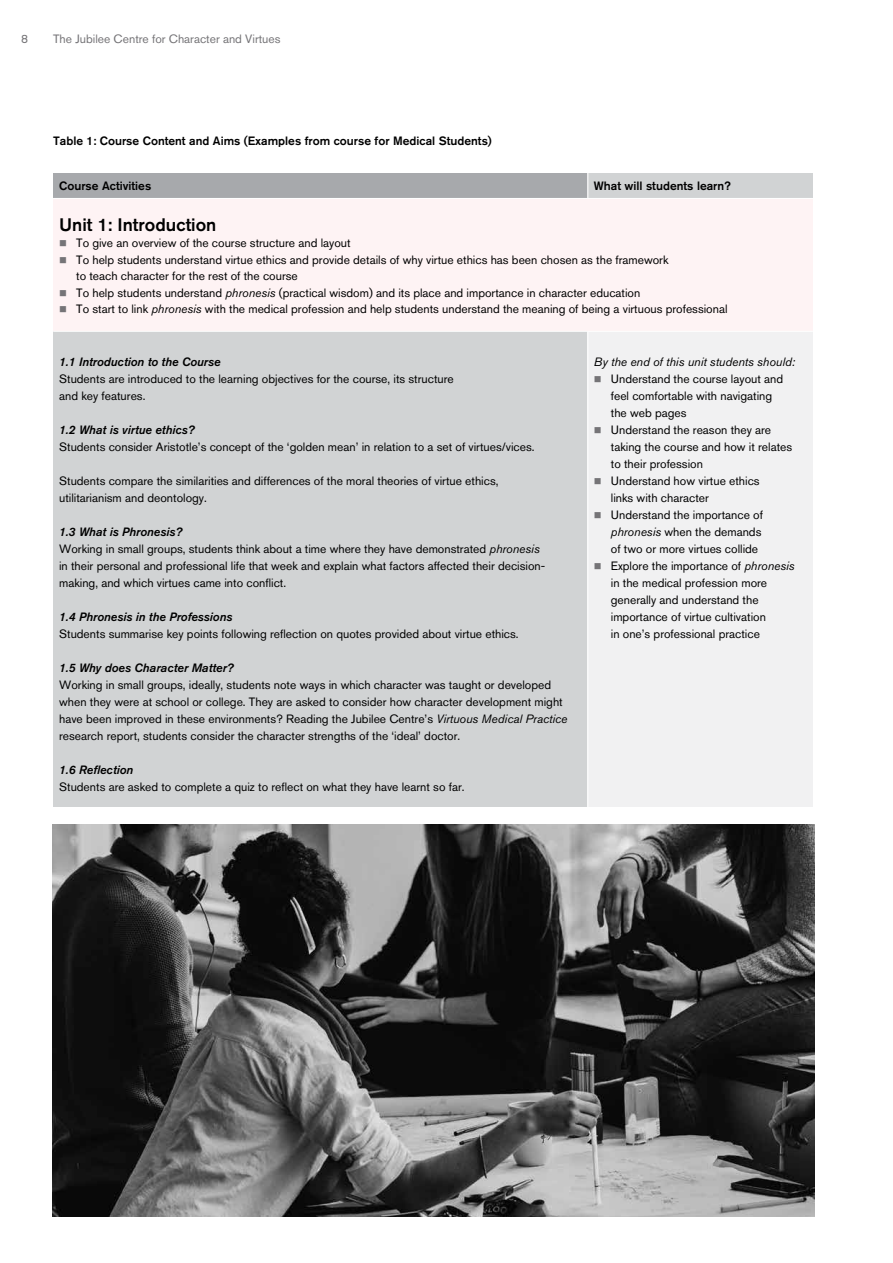
<style>
.page{position:relative;width:893px;height:1263px;background:#fff}
.page>*{position:absolute;margin:0;border:0;box-sizing:border-box;transform-origin:0 0}
.t1{font:500 18px "Akzidenz Grotesk BQ";color:#000}
.t2{font:12px/17px "Akzidenz Grotesk BQ";color:#000}
.t3{font:italic 12px "Akzidenz Grotesk BQ Med";color:#000}
.t4{font:500 12px "Akzidenz Grotesk BQ";color:#000}
.t5{font:12px "Akzidenz Grotesk BQ";color:#757477}
.t6{font:italic 12px "Akzidenz Grotesk BQ";color:#000}
.s1{color:#757477}
.s2{font-style:italic}
</style>
<div class="page">
<div style="left:53px;top:173px;width:535px;height:25px;background:#a7a9ac"></div>
<div style="left:588px;top:173px;width:225px;height:25px;background:#d1d3d4"></div>
<div style="left:53px;top:198px;width:760px;height:133px;background:#fef3f4"></div>
<div style="left:53px;top:331px;width:535px;height:476px;background:#d1d3d4"></div>
<div style="left:588px;top:331px;width:225px;height:476px;background:#f1f1f2"></div>
<svg style="left:587px;top:173px;width:1px;height:25px"></svg>
<hr style="left:53px;top:198px;width:535px;height:1px;background:#fff">
<hr style="left:588px;top:198px;width:225px;height:1px;background:#fff">
<hr style="left:53px;top:331px;width:535px;height:1px;background:#fff">
<hr style="left:588px;top:331px;width:225px;height:1px;background:#fff">
<hr style="left:587px;top:332px;width:1px;height:475px;background:#fff">
<img style="left:53px;top:825px;width:761px;height:391px">
<p class="t5" style="left:21px;top:32px;width:8px">8</p>
<p class="t5" style="left:53px;top:32px;width:229px">The Jubilee Centre for Character and Virtues</p>
<p class="t4" style="left:53px;top:133px;width:440px">Table 1: Course Content and Aims (Examples from course for Medical Students)</p>
<p class="t4" style="left:59px;top:179px;width:94px">Course Activities</p>
<p class="t4" style="left:594px;top:179px;width:139px">What will students learn?</p>
<h1 class="t1" style="left:59px;top:213px;width:159px">Unit 1: Introduction</h1>
<p class="t2" style="left:59px;top:234px;width:293px"><span class="s1">■</span> To give an overview of the course structure and layout</p>
<p class="t2" style="left:76px;top:251px;width:594px;line-height:16.5px;text-indent:-17px"><span class="s1">■</span> To help students understand virtue ethics and provide details of why virtue ethics has been chosen as the framework to teach character for the rest of the course</p>
<p class="t2" style="left:59px;top:284px;width:583px"><span class="s1">■</span> To help students understand <span class="s2">phronesis</span> (practical wisdom) and its place and importance in character education</p>
<p class="t2" style="left:59px;top:300px;width:670px"><span class="s1">■</span> To start to link <span class="s2">phronesis</span> with the medical profession and help students understand the meaning of being a virtuous professional</p>
<p class="t3" style="left:59px;top:355px;width:163px">1.1 Introduction to the Course</p>
<p class="t2" style="left:59px;top:370px;width:396px">Students are introduced to the learning objectives for the course, its structure and key features.</p>
<p class="t3" style="left:59px;top:423px;width:137px">1.2 What is virtue ethics?</p>
<p class="t2" style="left:59px;top:438px;width:477px">Students consider Aristotle’s concept of the ‘golden mean’ in relation to a set of virtues/vices.</p>
<p class="t2" style="left:59px;top:472px;width:441px">Students compare the similarities and differences of the moral theories of virtue ethics, utilitarianism and deontology.</p>
<p class="t3" style="left:59px;top:525px;width:124px">1.3 What is Phronesis?</p>
<p class="t2" style="left:59px;top:540px;width:487px">Working in small groups, students think about a time where they have demonstrated <span class="s2">phronesis </span>in their personal and professional life that week and explain what factors affected their decision&shy;making, and which virtues came into conflict.</p>
<p class="t3" style="left:59px;top:610px;width:175px">1.4 Phronesis in the Professions</p>
<p class="t2" style="left:59px;top:625px;width:461px">Students summarise key points following reflection on quotes provided about virtue ethics.</p>
<p class="t3" style="left:59px;top:661px;width:176px">1.5 Why does Character Matter?</p>
<p class="t2" style="left:59px;top:676px;width:510px">Working in small groups, ideally, students note ways in which character was taught or developed when they were at school or college. They are asked to consider how character development might have been improved in these environments? Reading the Jubilee Centre’s <span class="s2">Virtuous Medical Practice </span>research report, students consider the character strengths of the ‘ideal’ doctor.</p>
<p class="t3" style="left:59px;top:763px;width:76px">1.6 Reflection</p>
<p class="t2" style="left:59px;top:778px;width:407px">Students are asked to complete a quiz to reflect on what they have learnt so far.</p>
<p class="t6" style="left:594px;top:354px;width:203px">By the end of this unit students should:</p>
<p class="t2" style="left:611px;top:370px;width:174px;text-indent:-17px"><span class="s1">■</span> Understand the course layout and feel comfortable with navigating the web pages</p>
<p class="t2" style="left:611px;top:421px;width:183px;text-indent:-17px"><span class="s1">■</span> Understand the reason they are taking the course and how it relates to their profession</p>
<p class="t2" style="left:611px;top:472px;width:150px;text-indent:-17px"><span class="s1">■</span> Understand how virtue ethics links with character</p>
<p class="t2" style="left:611px;top:506px;width:154px;text-indent:-17px"><span class="s1">■</span> Understand the importance of <span class="s2">phronesis</span> when the demands of two or more virtues collide</p>
<p class="t2" style="left:611px;top:557px;width:185px;text-indent:-17px"><span class="s1">■</span> Explore the importance of <span class="s2">phronesis </span>in the medical profession more generally and understand the importance of virtue cultivation<br>in one’s professional practice</p>
</div>
